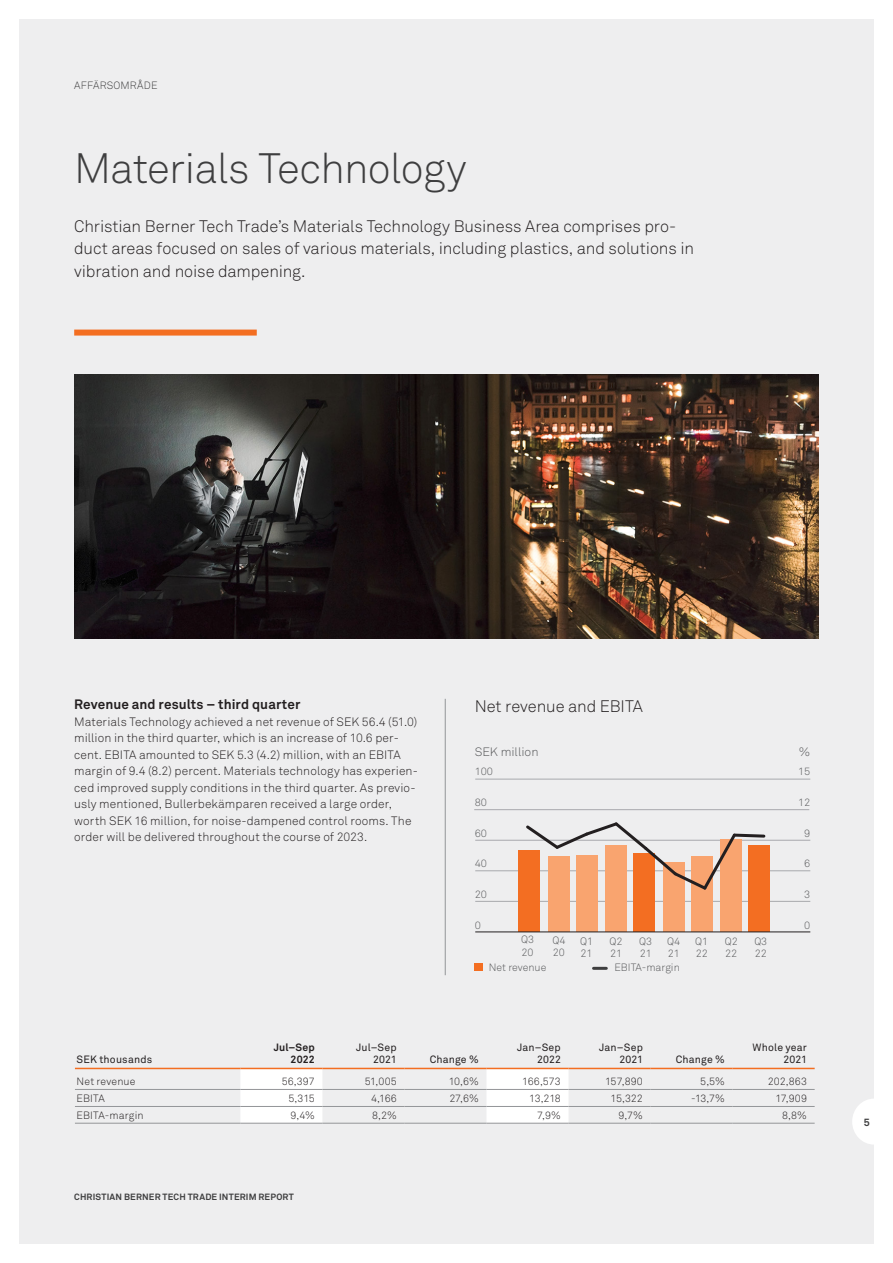
<style>
.page{position:relative;width:893px;height:1263px;background:#fff}
.page>*{position:absolute;margin:0;border:0;box-sizing:border-box;transform-origin:0 0}
.F_07_Huvudrubrik{font:42px "Akkurat Light Pro";letter-spacing:-.015em;color:#3e3e3f}
.F_09_Ingress{font:16.5px/22.5px "Akkurat Light Pro";letter-spacing:-.005em;color:#231f20}
.F_17_T_RUBRIK{font:16.5px "Akkurat Light Pro";letter-spacing:-.005em;color:#231f20}
.F_03_Mell_1{font:700 13.5px "Akkurat Pro";letter-spacing:.01em;color:#231f20}
.F_01_Bröd_u_indrag{font:12px/16.5px "Akkurat Light Pro";letter-spacing:.01em;color:#231f20}
.t1{font:12px "Akkurat Light Pro";letter-spacing:-.005em;color:#57585a}
.t2{font:10.65px/12.9px "Akkurat Light Pro";color:#57585a}
.F_14_T_TEXT{font:10.5px "Akkurat Light Pro";letter-spacing:.01em;color:#231f20}
.t3{font:10.5px/12.6px "Akkurat Light Pro";color:#57585a}
.F_16_T_HUVUD{font:10.5px/12px "Akkurat Pro";letter-spacing:.015em;color:#231f20;text-align:right}
.XX_Avsnittrubrik_VER{font:10.5px "Akkurat Light Pro";letter-spacing:.02em;color:#3e3e3f}
.F_16_T_HUVUD_FET{font:700 10.5px/12px "Akkurat Pro";letter-spacing:.01em;color:#231f20;text-align:right}
.t4{font:700 10.5px "Akkurat Pro";color:#3e3e3f}
.t5{font:700 9px "Akkurat Pro";letter-spacing:.02em;color:#3e3e3f}
</style>
<div class="page">
<div style="left:19px;top:19px;width:855px;height:1225px;background:#eeeeef"></div>
<svg style="left:852px;top:1099px;width:22px;height:45px"></svg>
<div style="left:74px;top:330px;width:183px;height:6px;background:#f36e21"></div>
<hr style="left:445px;top:699px;width:1px;height:276px;background:#939598">
<hr style="left:475px;top:779px;width:335px;height:1px;background:#a8a9ad">
<hr style="left:474px;top:809px;width:335px;height:1px;background:#a8a9ad">
<hr style="left:475px;top:870px;width:335px;height:1px;background:#a8a9ad">
<hr style="left:475px;top:840px;width:335px;height:1px;background:#a8a9ad">
<hr style="left:475px;top:901px;width:335px;height:1px;background:#a8a9ad">
<svg style="left:593px;top:967px;width:13px;height:3px"></svg>
<div style="left:475px;top:964px;width:8px;height:7px;background:#f36e21"></div>
<div style="left:518px;top:850px;width:22px;height:82px;background:#f36e22"></div>
<div style="left:548px;top:857px;width:22px;height:75px;background:#f9a46f"></div>
<div style="left:576px;top:855px;width:21px;height:76px;background:#f9a46f"></div>
<div style="left:605px;top:845px;width:22px;height:87px;background:#f9a46f"></div>
<div style="left:663px;top:863px;width:21px;height:69px;background:#f9a46f"></div>
<div style="left:721px;top:840px;width:21px;height:92px;background:#f9a46f"></div>
<div style="left:633px;top:853px;width:22px;height:79px;background:#f36e22"></div>
<div style="left:749px;top:845px;width:21px;height:87px;background:#f36e22"></div>
<div style="left:691px;top:857px;width:21px;height:75px;background:#f9a46f"></div>
<hr style="left:475px;top:932px;width:335px;height:1px;background:#231f20">
<svg style="left:523px;top:822px;width:244px;height:70px"></svg>
<img style="left:75px;top:375px;width:743px;height:263px">
<svg style="left:240px;top:1069px;width:328px;height:54px"></svg>
<hr style="left:75px;top:1089px;width:165px;height:1px;background:#939598">
<hr style="left:240px;top:1089px;width:82px;height:1px;background:#939598">
<hr style="left:322px;top:1089px;width:82px;height:1px;background:#939598">
<hr style="left:404px;top:1089px;width:82px;height:1px;background:#939598">
<hr style="left:486px;top:1089px;width:82px;height:1px;background:#939598">
<hr style="left:568px;top:1089px;width:83px;height:1px;background:#939598">
<hr style="left:651px;top:1089px;width:82px;height:1px;background:#939598">
<hr style="left:733px;top:1089px;width:82px;height:1px;background:#939598">
<hr style="left:75px;top:1106px;width:165px;height:1px;background:#939598">
<hr style="left:240px;top:1106px;width:82px;height:1px;background:#939598">
<hr style="left:322px;top:1106px;width:82px;height:1px;background:#939598">
<hr style="left:404px;top:1106px;width:82px;height:1px;background:#939598">
<hr style="left:486px;top:1106px;width:82px;height:1px;background:#939598">
<hr style="left:568px;top:1106px;width:83px;height:1px;background:#939598">
<hr style="left:651px;top:1106px;width:82px;height:1px;background:#939598">
<hr style="left:733px;top:1106px;width:82px;height:1px;background:#939598">
<hr style="left:75px;top:1123px;width:165px;height:1px;background:#939598">
<hr style="left:240px;top:1123px;width:82px;height:1px;background:#939598">
<hr style="left:322px;top:1123px;width:82px;height:1px;background:#939598">
<hr style="left:404px;top:1123px;width:82px;height:1px;background:#939598">
<hr style="left:486px;top:1123px;width:82px;height:1px;background:#939598">
<hr style="left:568px;top:1123px;width:83px;height:1px;background:#939598">
<hr style="left:651px;top:1123px;width:82px;height:1px;background:#939598">
<hr style="left:733px;top:1123px;width:82px;height:1px;background:#939598">
<hr style="left:75px;top:1068px;width:165px;height:1px;background:#f36e21">
<hr style="left:568px;top:1068px;width:83px;height:1px;background:#f36e21">
<hr style="left:651px;top:1068px;width:82px;height:1px;background:#f36e21">
<hr style="left:733px;top:1068px;width:82px;height:1px;background:#f36e21">
<hr style="left:240px;top:1068px;width:82px;height:1px;background:#f36e21">
<hr style="left:322px;top:1068px;width:82px;height:1px;background:#f36e21">
<hr style="left:404px;top:1068px;width:82px;height:1px;background:#f36e21">
<hr style="left:486px;top:1068px;width:82px;height:1px;background:#f36e21">
<p class="XX_Avsnittrubrik_VER" style="left:74px;top:79px;width:85px">AFFÄRSOMRÅDE</p>
<p class="F_07_Huvudrubrik" style="left:74px;top:143px;width:394px">Materials Technology</p>
<p class="F_09_Ingress" style="left:74px;top:215px;width:621px">Christian Berner Tech Trade’s Materials Technology Business Area comprises pro&shy;duct areas focused on sales of various materials, including plastics, and solutions in vibration and noise dampening.</p>
<p class="F_03_Mell_1" style="left:74px;top:696px;width:228px">Revenue and results – third quarter</p>
<p class="F_01_Bröd_u_indrag" style="left:74px;top:714px;width:345px">Materials Technology achieved a net revenue of SEK 56.4 (51.0) million in the third quarter, which is an increase of 10.6 per&shy;cent. EBITA amounted to SEK 5.3 (4.2) million, with an EBITA margin of 9.4 (8.2) percent. Materials technology has experien&shy;ced improved supply conditions in the third quarter. As previo&shy;usly mentioned, Bullerbekämparen received a large order, worth SEK 16 million, for noise-dampened control rooms. The order will be delivered throughout the course of 2023.</p>
<p class="F_17_T_RUBRIK" style="left:475px;top:696px;width:170px">Net revenue and EBITA</p>
<p class="t1" style="left:475px;top:745px;width:65px">SEK million</p>
<p class="t3" style="left:475px;top:765px;width:20px">100</p>
<p class="t3" style="left:475px;top:796px;width:14px">80</p>
<p class="t3" style="left:475px;top:827px;width:14px">60</p>
<p class="t3" style="left:475px;top:858px;width:14px">40</p>
<p class="t3" style="left:475px;top:888px;width:14px">20</p>
<p class="t3" style="left:475px;top:919px;width:8px">0</p>
<p class="t3" style="left:521px;top:933px;width:14px">Q3<br>20</p>
<p class="t3" style="left:754px;top:935px;width:14px">Q3<br>22</p>
<p class="t3" style="left:552px;top:934px;width:14px">Q4<br>20</p>
<p class="t2" style="left:580px;top:934px;width:14px">Q1<br>21</p>
<p class="t3" style="left:610px;top:935px;width:14px">Q2<br>21</p>
<p class="t3" style="left:667px;top:935px;width:14px">Q4<br>21</p>
<p class="t3" style="left:725px;top:935px;width:14px">Q2<br>22</p>
<p class="t3" style="left:639px;top:935px;width:14px">Q3<br>21</p>
<p class="t3" style="left:695px;top:935px;width:14px">Q1<br>22</p>
<p class="t3" style="left:489px;top:961px;width:59px">Net revenue</p>
<p class="t3" style="left:614px;top:961px;width:67px">EBITA-margin</p>
<p class="t1" style="left:799px;top:745px;width:13px">%</p>
<p class="t3" style="left:798px;top:765px;width:14px">15</p>
<p class="t3" style="left:798px;top:796px;width:14px">12</p>
<p class="t3" style="left:804px;top:827px;width:8px">9</p>
<p class="t3" style="left:804px;top:858px;width:8px">6</p>
<p class="t3" style="left:804px;top:888px;width:8px">3</p>
<p class="t3" style="left:804px;top:919px;width:8px">0</p>
<p class="F_16_T_HUVUD" style="left:77px;top:1054px;width:77px">SEK thousands</p>
<p class="F_16_T_HUVUD_FET" style="left:274px;top:1041px;width:43px">Jul–Sep<br>2022</p>
<p class="F_16_T_HUVUD" style="left:356px;top:1042px;width:42px">Jul–Sep<br>2021</p>
<p class="F_16_T_HUVUD" style="left:430px;top:1054px;width:51px">Change %</p>
<p class="F_16_T_HUVUD" style="left:517px;top:1042px;width:45px">Jan–Sep<br>2022</p>
<p class="F_16_T_HUVUD" style="left:599px;top:1042px;width:45px">Jan–Sep<br>2021</p>
<p class="F_16_T_HUVUD" style="left:676px;top:1054px;width:51px">Change %</p>
<p class="F_16_T_HUVUD" style="left:752px;top:1042px;width:56px">Whole year<br>2021</p>
<p class="F_14_T_TEXT" style="left:77px;top:1075px;width:60px">Net revenue</p>
<p class="F_14_T_TEXT" style="left:282px;top:1075px;width:35px">56,397</p>
<p class="F_14_T_TEXT" style="left:365px;top:1075px;width:34px">51,005</p>
<p class="F_14_T_TEXT" style="left:449px;top:1075px;width:32px">10,6%</p>
<p class="F_14_T_TEXT" style="left:522px;top:1075px;width:40px">166,573</p>
<p class="F_14_T_TEXT" style="left:605px;top:1075px;width:39px">157,890</p>
<p class="F_14_T_TEXT" style="left:700px;top:1075px;width:26px">5,5%</p>
<p class="F_14_T_TEXT" style="left:768px;top:1075px;width:41px">202,863</p>
<p class="F_14_T_TEXT" style="left:77px;top:1092px;width:30px">EBITA</p>
<p class="F_14_T_TEXT" style="left:289px;top:1092px;width:28px">5,315</p>
<p class="F_14_T_TEXT" style="left:371px;top:1092px;width:27px">4,166</p>
<p class="F_14_T_TEXT" style="left:449px;top:1092px;width:31px">27,6%</p>
<p class="F_14_T_TEXT" style="left:529px;top:1092px;width:33px">13,218</p>
<p class="F_14_T_TEXT" style="left:611px;top:1092px;width:34px">15,322</p>
<p class="F_14_T_TEXT" style="left:691px;top:1092px;width:35px">-13,7%</p>
<p class="F_14_T_TEXT" style="left:775px;top:1092px;width:33px">17,909</p>
<p class="F_14_T_TEXT" style="left:77px;top:1109px;width:68px">EBITA-margin</p>
<p class="F_14_T_TEXT" style="left:290px;top:1109px;width:26px">9,4%</p>
<p class="F_14_T_TEXT" style="left:372px;top:1109px;width:26px">8,2%</p>
<p class="F_14_T_TEXT" style="left:537px;top:1109px;width:25px">7,9%</p>
<p class="F_14_T_TEXT" style="left:619px;top:1109px;width:26px">9,7%</p>
<p class="F_14_T_TEXT" style="left:782px;top:1109px;width:26px">8,8%</p>
<p class="t5" style="left:74px;top:1191px;width:221px">CHRISTIAN BERNER TECH TRADE INTERIM REPORT</p>
<p class="t4" style="left:864px;top:1116px;width:7px">5</p>
</div>
